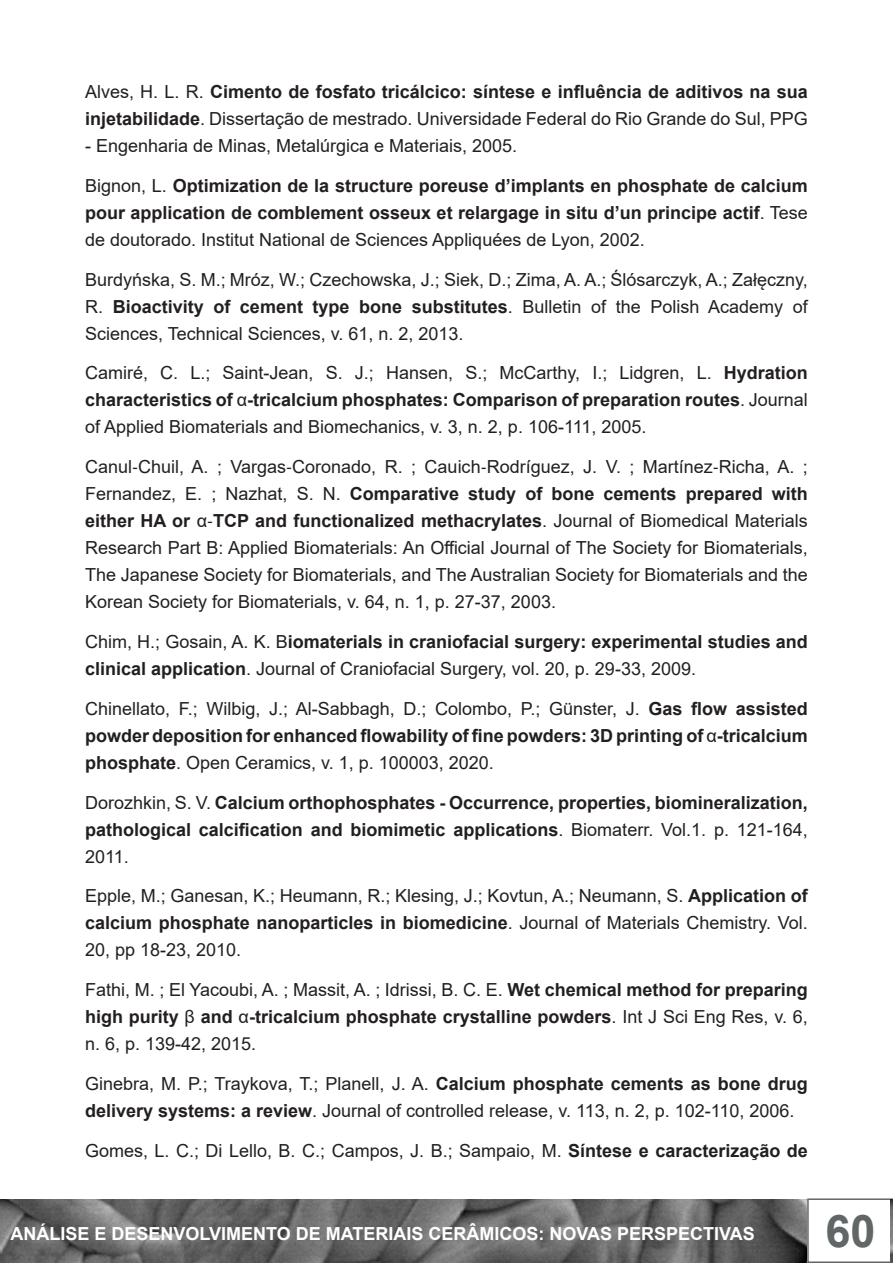
<style>
.page{position:relative;width:893px;height:1263px;background:#fff}
.page>*{position:absolute;margin:0;border:0;box-sizing:border-box;transform-origin:0 0}
.t1{font:700 45px "Arial";color:#616667}
.t2{font:18px/27px "Arial";color:#231f20;text-align:justify}
.t3{font:700 18px/27px "Arial";color:#231f20;text-align:justify}
.t4{font:700 18px "Arial";color:#fff}
.s1{font-weight:700}
.s2{font-weight:400}
.s3{font-family:"Cambria Math"}
</style>
<div class="page">
<img style="left:0;top:1199px;width:807px;height:64px">
<div style="left:807px;top:1198px;width:86px;height:65px;border:2px solid #616667"></div>
<img style="left:891px;top:1199px;width:2px;height:64px">
<p class="t2" style="left:85px;top:78px;width:724px">Alves, H. L. R. <span class="s1">Cimento de fosfato tricálcico: síntese e influência de aditivos na sua injetabilidade</span>. Dissertação de mestrado. Universidade Federal do Rio Grande do Sul, PPG</p>
<p class="t2" style="left:85px;top:132px;width:434px">- Engenharia de Minas, Metalúrgica e Materiais, 2005.</p>
<p class="t3" style="left:85px;top:172px;width:724px"><span class="s2">Bignon, L.</span> Optimization de la structure poreuse d’implants en phosphate de calcium pour application de comblement osseux et relargage in situ d’un principe actif<span class="s2">. Tese de doutorado. Institut National de Sciences Appliquées de Lyon, 2002.</span></p>
<p class="t2" style="left:85px;top:266px;width:724px">Burdyńska, S. M.; Mróz, W.; Czechowska, J.; Siek, D.; Zima, A. A.; Ślósarczyk, A.; Załęczny, R. <span class="s1">Bioactivity of cement type bone substitutes</span>. Bulletin of the Polish Academy of Sciences, Technical Sciences, v. 61, n. 2, 2013.</p>
<p class="t2" style="left:85px;top:359px;width:724px">Camiré, C. L.; Saint-Jean, S. J.; Hansen, S.; McCarthy, I.; Lidgren, L. <span class="s1">Hydration characteristics of</span> α<span class="s1">-tricalcium phosphates: Comparison of preparation routes</span>. Journal of Applied Biomaterials and Biomechanics, v. 3, n. 2, p. 106-111, 2005.</p>
<p class="t2" style="left:85px;top:453px;width:724px">Canul<span class="s3">‐</span>Chuil, A. ; Vargas<span class="s3">‐</span>Coronado, R. ; Cauich<span class="s3">‐</span>Rodríguez, J. V. ; Martínez<span class="s3">‐</span>Richa, A. ; Fernandez, E. ; Nazhat, S. N. <span class="s1">Comparative study of bone cements prepared with either HA or</span> α<span class="s3">‐</span><span class="s1">TCP and functionalized methacrylates</span>. Journal of Biomedical Materials Research Part B: Applied Biomaterials: An Official Journal of The Society for Biomaterials, The Japanese Society for Biomaterials, and The Australian Society for Biomaterials and the Korean Society for Biomaterials, v. 64, n. 1, p. 27-37, 2003.</p>
<p class="t3" style="left:85px;top:628px;width:724px"><span class="s2">Chim, H.; Gosain, A. K. B</span>iomaterials in craniofacial surgery: experimental studies and clinical application<span class="s2">. Journal of Craniofacial Surgery, vol. 20, p. 29-33, 2009.</span></p>
<p class="t3" style="left:85px;top:695px;width:724px"><span class="s2">Chinellato, F.; Wilbig, J.; Al-Sabbagh, D.; Colombo, P.; Günster, J.</span> Gas flow assisted powder deposition for enhanced flowability of fine powders: 3D printing of <span class="s2">α</span>-tricalcium phosphate<span class="s2">. Open Ceramics, v. 1, p. 100003, 2020.</span></p>
<p class="t3" style="left:85px;top:789px;width:724px"><span class="s2">Dorozhkin, S. V.</span> Calcium orthophosphates - Occurrence, properties, biomineralization, pathological calcification and biomimetic applications<span class="s2">. Biomaterr. Vol.1. p. 121-164, 2011.</span></p>
<p class="t2" style="left:85px;top:882px;width:724px">Epple, M.; Ganesan, K.; Heumann, R.; Klesing, J.; Kovtun, A.; Neumann, S. <span class="s1">Application of calcium phosphate nanoparticles in biomedicine</span>. Journal of Materials Chemistry. Vol.<br>20, pp 18-23, 2010.</p>
<p class="t2" style="left:85px;top:976px;width:724px">Fathi, M. ; El Yacoubi, A. ; Massit, A. ; Idrissi, B. C. E. <span class="s1">Wet chemical method for preparing high purity</span> β <span class="s1">and</span> α<span class="s1">-tricalcium phosphate crystalline powders</span>. Int J Sci Eng Res, v. 6, n. 6, p. 139-42, 2015.</p>
<p class="t2" style="left:85px;top:1070px;width:724px">Ginebra, M. P.; Traykova, T.; Planell, J. A. <span class="s1">Calcium phosphate cements as bone drug delivery systems: a review</span>. Journal of controlled release, v. 113, n. 2, p. 102-110, 2006.</p>
<p class="t2" style="left:85px;top:1137px;width:724px">Gomes, L. C.; Di Lello, B. C.; Campos, J. B.; Sampaio, M. <span class="s1">Síntese e caracterização de</span></p>
<p class="t4" style="left:10px;top:1221px;width:746px">ANÁLISE E DESENVOLVIMENTO DE MATERIAIS CERÂMICOS: NOVAS PERSPECTIVAS</p>
<h1 class="t1" style="left:825px;top:1199px;width:52px">60</h1>
</div>
